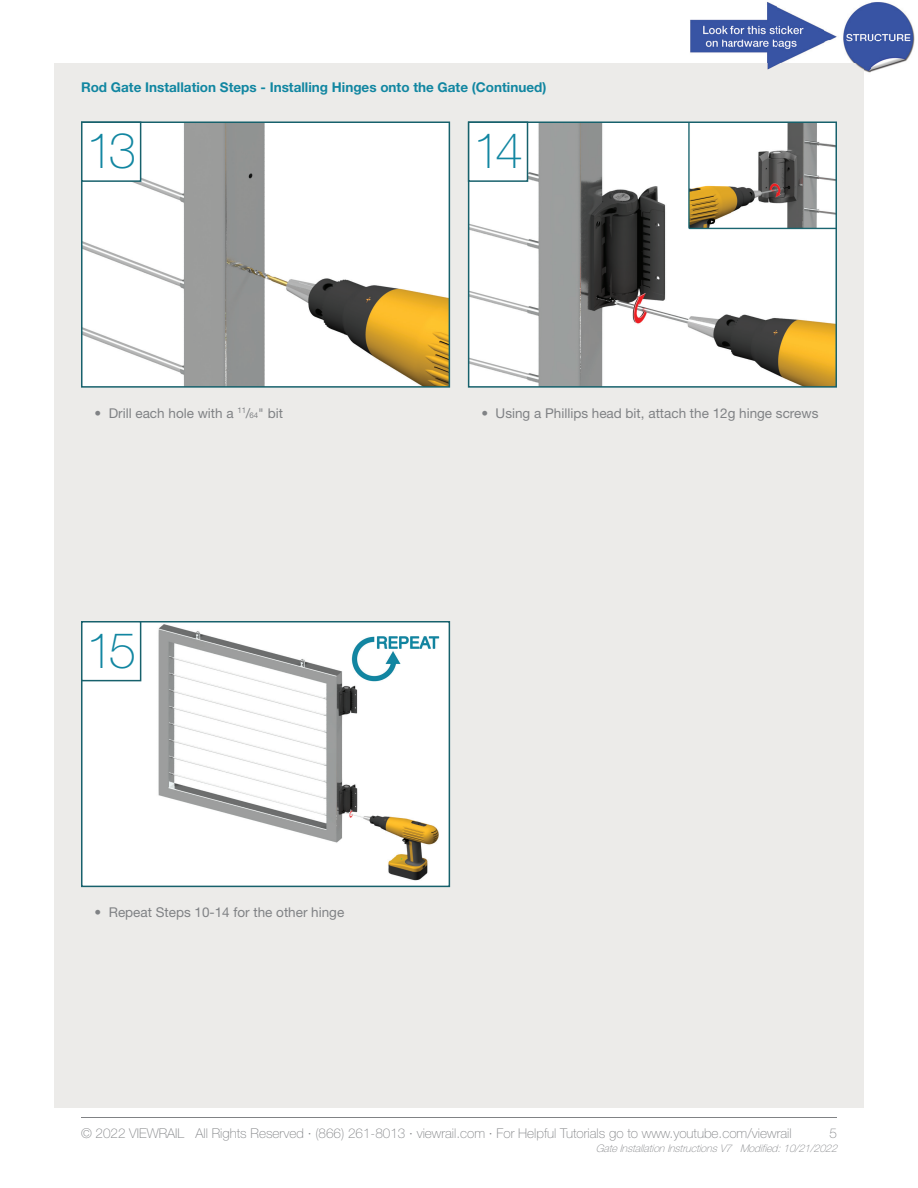
<style>
.page{position:relative;width:918px;height:1188px;background:#fff}
.page>*{position:absolute;margin:0;border:0;box-sizing:border-box;transform-origin:0 0}
.t1{font:100 49.5px "Helvetica Neue";color:#1186a1}
.t2{font:13.5px "Helvetica Neue";color:#808285}
.t3{font:100 13.5px "Helvetica Neue";color:#808285}
.t4{font:700 13.5px "Helvetica Neue";color:#1186a1}
.t5{font:italic 100 10.5px "Helvetica Neue";color:#808285}
.s1{font-size:7.8px}
</style>
<div class="page">
<div style="left:54px;top:64px;width:810px;height:1044px;background:#ecebe9"></div>
<img style="left:84px;top:624px;width:363px;height:260px">
<div style="left:81px;top:621px;width:369px;height:266px;border:2px solid #17616c"></div>
<img style="left:471px;top:125px;width:363px;height:260px">
<div style="left:468px;top:122px;width:369px;height:266px;border:2px solid #17616c"></div>
<img style="left:84px;top:125px;width:363px;height:260px">
<div style="left:81px;top:122px;width:369px;height:266px;border:2px solid #17616c"></div>
<div style="left:82px;top:622px;width:59px;height:59px;background:#fff"></div>
<div style="left:81px;top:621px;width:60px;height:60px;border:2px solid #17616c"></div>
<div style="left:469px;top:122px;width:59px;height:59px;background:#fff"></div>
<div style="left:468px;top:122px;width:60px;height:60px;border:2px solid #17616c"></div>
<div style="left:82px;top:122px;width:59px;height:59px;background:#fff"></div>
<div style="left:81px;top:122px;width:60px;height:60px;border:2px solid #17616c"></div>
<hr style="left:81px;top:1117px;width:756px;height:1px;background:#808285">
<img style="left:690px;top:2px;width:225px;height:38px">
<img style="left:684px;top:40px;width:140px;height:24px">
<img style="left:824px;top:40px;width:91px;height:33px">
<img style="left:767px;top:64px;width:97px;height:9px">
<p class="t4" style="left:81px;top:78px;width:467px">Rod Gate Installation Steps - Installing Hinges onto the Gate (Continued)</p>
<h1 class="t1" style="left:86px;top:122px;width:52px">13</h1>
<h1 class="t1" style="left:473px;top:122px;width:52px">14</h1>
<p class="t2" style="left:94px;top:405px;width:190px">• Drill each hole with a <sup>11</sup>/<span class="s1">64</span>" bit</p>
<p class="t2" style="left:481px;top:405px;width:339px">• Using a Phillips head bit, attach the 12g hinge screws</p>
<h1 class="t1" style="left:86px;top:622px;width:52px">15</h1>
<p class="t2" style="left:94px;top:904px;width:251px">• Repeat Steps 10-14 for the other hinge</p>
<p class="t3" style="left:81px;top:1125px;width:712px">© 2022 VIEWRAIL All Rights Reserved · (866) 261-8013 · viewrail.com · For Helpful Tutorials go to www.youtube.com/viewrail</p>
<p class="t3" style="left:829px;top:1125px;width:9px">5</p>
<p class="t5" style="left:596px;top:1142px;width:246px">GateInstallationInstructionsV7 Modified:10/21/2022</p>
</div>
